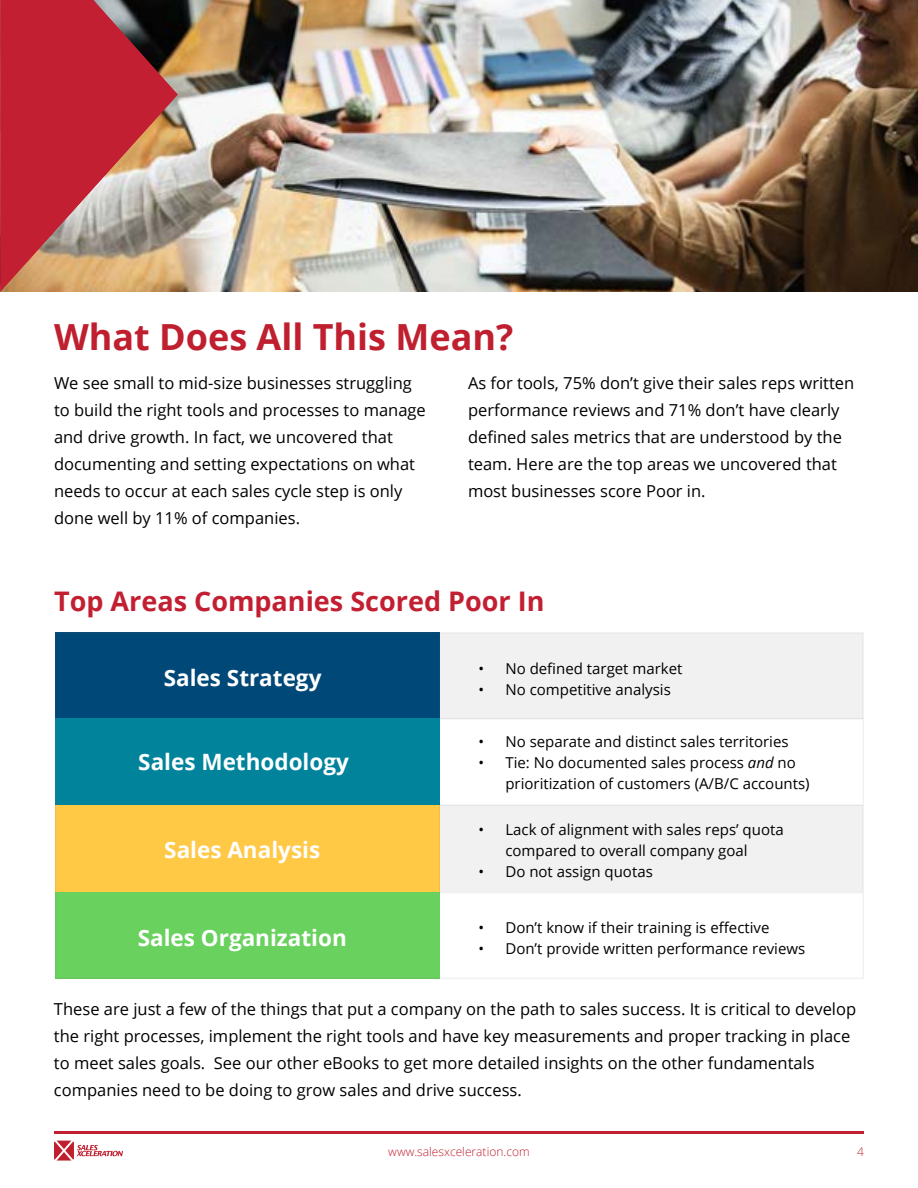
<style>
.page{position:relative;width:918px;height:1188px;background:#fff}
.page>*{position:absolute;margin:0;border:0;box-sizing:border-box;transform-origin:0 0}
.t1{font:700 36px "Open Sans";color:#bf1f2e}
.t2{font:700 27px "Open Sans";color:#c22032}
.t3{font:700 22.5px "Open Sans";color:#fff}
.t4{font:16.5px/27px "Open Sans";color:#000}
.t5{font:15px/21px "Open Sans";color:#000}
.t6{font:300 12px "Open Sans";color:#bf1f2e}
.s1{font-style:italic}
</style>
<div class="page">
<hr style="left:54px;top:1131px;width:810px;height:3px;background:#bf1f2e">
<svg style="left:54px;top:1141px;width:69px;height:20px"></svg>
<img style="left:178px;top:0;width:740px;height:292px">
<div style="left:55px;top:632px;width:385px;height:87px;background:#004877"></div>
<div style="left:55px;top:719px;width:385px;height:86px;background:#00839b"></div>
<div style="left:55px;top:805px;width:385px;height:87px;background:#ffc845"></div>
<div style="left:55px;top:892px;width:385px;height:86px;background:#69d15e"></div>
<div style="left:439px;top:633px;width:424px;height:86px;background:#f0f1f0"></div>
<div style="left:440px;top:806px;width:423px;height:86px;background:#f0f1f0"></div>
<hr style="left:439px;top:718px;width:424px;height:1px;background:#707170">
<hr style="left:439px;top:805px;width:424px;height:1px;background:#707170">
<hr style="left:439px;top:892px;width:424px;height:1px;background:#707170">
<svg style="left:0;top:0;width:178px;height:292px;background:#b7504f"></svg>
<h1 class="t1" style="left:54px;top:312px;width:461px">What Does All This Mean?</h1>
<p class="t4" style="left:54px;top:369px;width:373px">We see small to mid-size businesses struggling to build the right tools and processes to manage and drive growth. In fact, we uncovered that documenting and setting expectations on what needs to occur at each sales cycle step is only done well by 11% of companies.</p>
<p class="t4" style="left:468px;top:369px;width:388px">As for tools, 75% don’t give their sales reps written performance reviews and 71% don’t have clearly defined sales metrics that are understood by the team. Here are the top areas we uncovered that most businesses score Poor in.</p>
<h2 class="t2" style="left:54px;top:582px;width:492px">Top Areas Companies Scored Poor In</h2>
<h3 class="t3" style="left:164px;top:662px;width:159px">Sales Strategy</h3>
<h3 class="t3" style="left:138px;top:746px;width:212px">Sales Methodology</h3>
<h3 class="t3" style="left:164px;top:834px;width:157px">Sales Analysis</h3>
<h3 class="t3" style="left:138px;top:922px;width:211px">Sales Organization</h3>
<p class="t5" style="left:478px;top:658px;width:206px">• No defined target market</p>
<p class="t5" style="left:478px;top:679px;width:194px">• No competitive analysis</p>
<p class="t5" style="left:478px;top:731px;width:312px">• No separate and distinct sales territories</p>
<p class="t5" style="left:505px;top:752px;width:306px;text-indent:-27px">• Tie: No documented sales process <span class="s1">and</span> no prioritization of customers (A/B/C accounts)</p>
<p class="t5" style="left:505px;top:818px;width:280px;text-indent:-27px">• Lack of alignment with sales reps’ quota compared to overall company goal</p>
<p class="t5" style="left:478px;top:860px;width:176px">• Do not assign quotas</p>
<p class="t5" style="left:478px;top:916px;width:293px">• Don’t know if their training is effective</p>
<p class="t5" style="left:478px;top:937px;width:328px">• Don’t provide written performance reviews</p>
<p class="t4" style="left:54px;top:995px;width:804px">These are just a few of the things that put a company on the path to sales success. It is critical to develop the right processes, implement the right tools and have key measurements and proper tracking in place to meet sales goals. See our other eBooks to get more detailed insights on the other fundamentals companies need to be doing to grow sales and drive success.</p>
<p class="t6" style="left:388px;top:1144px;width:143px">www.salesxceleration.com</p>
<p class="t6" style="left:857px;top:1144px;width:8px">4</p>
</div>
